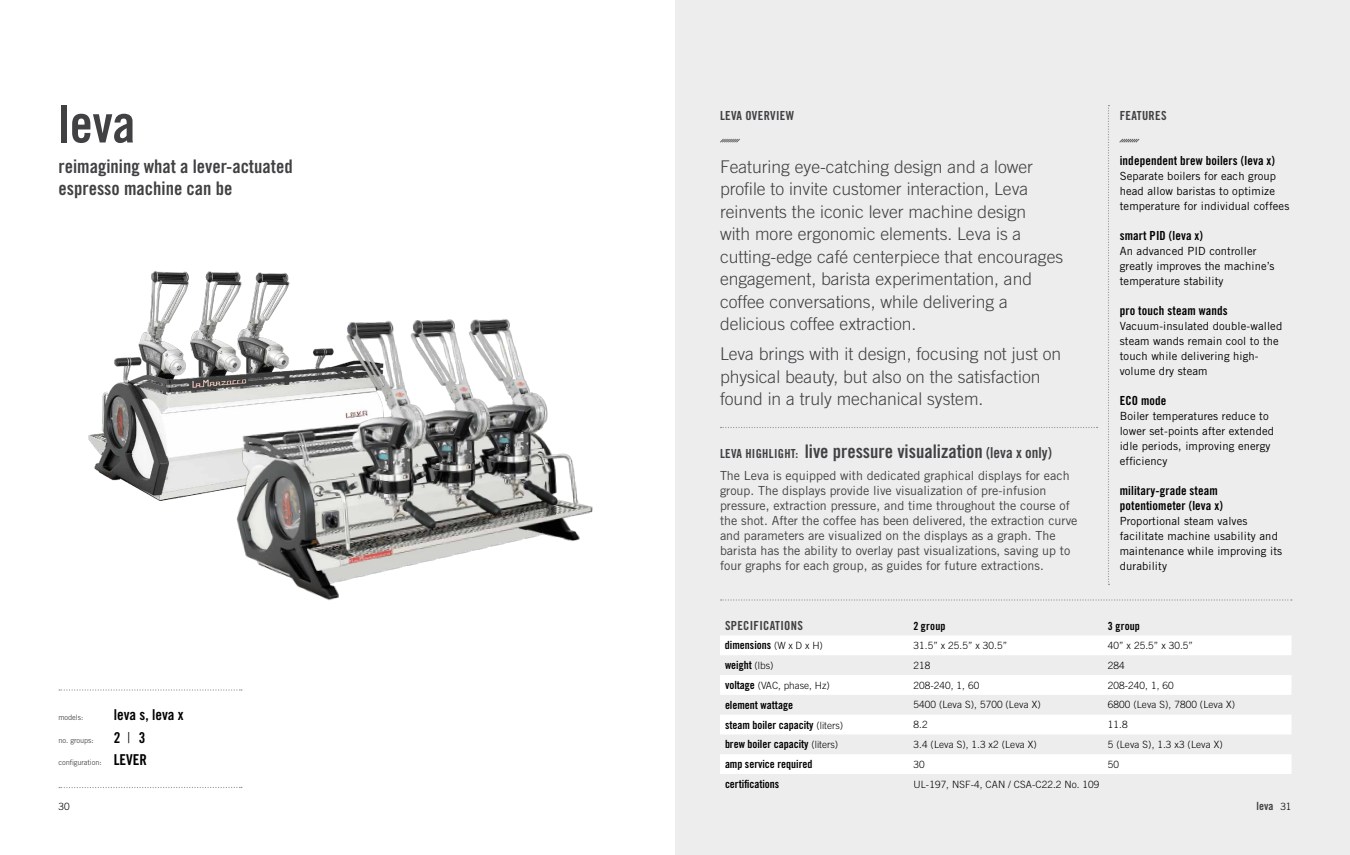
<style>
.page{position:relative;width:1350px;height:855px;background:#fff}
.page>*{position:absolute;margin:0;border:0;box-sizing:border-box;transform-origin:0 0}
.t1{font:52.5px "Trade Gothic LT Std Bd Cn 20";color:#414042}
.t2{font:18.75px/22.5px "Trade Gothic LT Std Bd Cn 20";color:#414042}
.t3{font:300 17.5px/22.5px "Trade Gothic LT Std";color:#414042}
.t4{font:15px/22.5px "Trade Gothic LT Std Bd Cn 20";color:#000}
.t5{font:12.5px/15px "Trade Gothic LT Std";color:#414042}
.t6{font:12.5px/15px "Trade Gothic LT Std Bd Cn 20";letter-spacing:.01em;color:#000}
.t7{font:12.5px "Trade Gothic LT Std Bd Cn 20";letter-spacing:.025em;color:#414042}
.t8{font:11.25px/15px "Trade Gothic LT Std";letter-spacing:.01em;color:#000}
.t9{font:11.25px "Trade Gothic LT Std Bd Cn 20";color:#000}
.t10{font:11.25px "Trade Gothic LT Std Bd Cn 20";color:#414042}
.t11{font:300 10px "Trade Gothic LT Std";letter-spacing:.01em;color:#000}
.t12{font:7.5px "Trade Gothic LT Std";letter-spacing:-.015em;color:#4d4d4f}
.s1{font-family:"Trade Gothic LT Std";font-weight:300}
.s2{font-size:12.5px}
.s3{font-size:15px}
.s4{font-family:"Trade Gothic LT Std";font-weight:300;font-size:10px}
.s5{font-family:"Trade Gothic LT Std Bd Cn 20";font-weight:400;font-size:11.25px}
.s6{font-family:"Trade Gothic LT Std";font-weight:300;font-size:10px;color:#000}
</style>
<div class="page">
<div style="left:675px;top:0;width:675px;height:855px;background:#ededee"></div>
<svg style="left:720px;top:636px;width:571px;height:138px;fill:#fff"></svg>
<svg style="left:721px;top:599px;width:571px;height:2px"></svg>
<img style="left:88px;top:271px;width:202px;height:230px">
<img style="left:179px;top:296px;width:414px;height:304px">
<svg style="left:1108px;top:105px;width:1px;height:480px"></svg>
<svg style="left:59px;top:689px;width:183px;height:2px"></svg>
<svg style="left:59px;top:787px;width:183px;height:1px"></svg>
<svg style="left:720px;top:138px;width:20px;height:5px"></svg>
<svg style="left:1119px;top:138px;width:21px;height:5px"></svg>
<svg style="left:721px;top:427px;width:377px;height:1px"></svg>
<h1 class="t1" style="left:58px;top:92px;width:79px">leva</h1>
<h2 class="t2" style="left:58px;top:154px;width:236px">reimagining what a lever-actuated espresso machine can be</h2>
<p class="t12" style="left:58px;top:713px;width:26px">models:</p>
<p class="t12" style="left:58px;top:735px;width:37px">no. groups:</p>
<p class="t12" style="left:58px;top:758px;width:45px">configuration:</p>
<h3 class="t4" style="left:114px;top:703px;width:71px">leva s, leva x<br>2 <span class="s1">|</span> 3<br>LEVER</h3>
<p class="t7" style="left:720px;top:108px;width:76px">LEVA OVERVIEW</p>
<p class="t3" style="left:720px;top:155px;width:345px">Featuring eye-catching design and a lower profile to invite customer interaction, Leva reinvents the iconic lever machine design<br>with more ergonomic elements. Leva is a cutting-edge café centerpiece that encourages engagement, barista experimentation, and coffee conversations, while delivering a delicious coffee extraction.</p>
<h3 class="t3" style="left:720px;top:342px;width:343px">Leva brings with it design, focusing not just on physical beauty, but also on the satisfaction found in a truly mechanical system.</h3>
<h2 class="t2" style="left:720px;top:439px;width:333px"><span class="s2">LEVA HIGHLIGHT:</span> live pressure visualization <span class="s3">(leva x only)</span></h2>
<p class="t5" style="left:720px;top:468px;width:359px">The Leva is equipped with dedicated graphical displays for each group. The displays provide live visualization of pre-infusion pressure, extraction pressure, and time throughout the course of the shot. After the coffee has been delivered, the extraction curve and parameters are visualized on the displays as a graph. The barista has the ability to overlay past visualizations, saving up to four graphs for each group, as guides for future extractions.</p>
<p class="t7" style="left:1120px;top:108px;width:48px">FEATURES</p>
<p class="t6" style="left:1120px;top:153px;width:157px">independent brew boilers (leva x)</p>
<p class="t8" style="left:1120px;top:168px;width:171px">Separate boilers for each group head allow baristas to optimize temperature for individual coffees</p>
<p class="t6" style="left:1120px;top:228px;width:85px">smart PID (leva x)</p>
<p class="t8" style="left:1120px;top:243px;width:156px">An advanced PID controller greatly improves the machine’s temperature stability</p>
<p class="t6" style="left:1120px;top:303px;width:110px">pro touch steam wands</p>
<p class="t8" style="left:1120px;top:318px;width:164px">Vacuum-insulated double-walled steam wands remain cool to the touch while delivering high&shy;volume dry steam</p>
<p class="t6" style="left:1120px;top:393px;width:48px">ECO mode</p>
<p class="t8" style="left:1120px;top:408px;width:156px">Boiler temperatures reduce to lower set-points after extended idle periods, improving energy efficiency</p>
<p class="t6" style="left:1120px;top:483px;width:105px">military-grade steam potentiometer (leva x)</p>
<p class="t8" style="left:1120px;top:513px;width:164px">Proportional steam valves facilitate machine usability and maintenance while improving its durability</p>
<p class="t7" style="left:725px;top:618px;width:79px">SPECIFICATIONS</p>
<p class="t9" style="left:913px;top:619px;width:34px">2 group</p>
<p class="t9" style="left:1108px;top:619px;width:34px">3 group</p>
<p class="t9" style="left:725px;top:639px;width:99px">dimensions <span class="s4">(W x D x H)</span></p>
<p class="t11" style="left:914px;top:639px;width:95px">31.5” x 25.5” x 30.5”</p>
<p class="t11" style="left:1108px;top:639px;width:87px">40” x 25.5” x 30.5”</p>
<p class="t9" style="left:725px;top:658px;width:50px">weight <span class="s4">(lbs)</span></p>
<p class="t11" style="left:914px;top:659px;width:18px">218</p>
<p class="t11" style="left:1108px;top:659px;width:18px">284</p>
<p class="t11" style="left:725px;top:680px;width:106px"><span class="s5">voltage</span> (VAC, phase, Hz)</p>
<p class="t11" style="left:914px;top:679px;width:67px">208-240, 1, 60</p>
<p class="t11" style="left:1108px;top:679px;width:67px">208-240, 1, 60</p>
<p class="t9" style="left:725px;top:698px;width:70px">element wattage</p>
<p class="t11" style="left:913px;top:699px;width:129px">5400 (Leva S), 5700 (Leva X)</p>
<p class="t11" style="left:1108px;top:699px;width:129px">6800 (Leva S), 7800 (Leva X)</p>
<p class="t9" style="left:725px;top:718px;width:120px">steam boiler capacity <span class="s4">(liters)</span></p>
<p class="t11" style="left:914px;top:719px;width:16px">8.2</p>
<p class="t11" style="left:1108px;top:719px;width:21px">11.8</p>
<p class="t9" style="left:725px;top:738px;width:115px">brew boiler capacity <span class="s4">(liters)</span></p>
<p class="t11" style="left:913px;top:738px;width:125px">3.4 (Leva S), 1.3 x2 (Leva X)</p>
<p class="t11" style="left:1108px;top:738px;width:116px">5 (Leva S), 1.3 x3 (Leva X)</p>
<p class="t9" style="left:725px;top:757px;width:89px">amp service required</p>
<p class="t11" style="left:913px;top:758px;width:13px">30</p>
<p class="t11" style="left:1108px;top:758px;width:13px">50</p>
<p class="t9" style="left:725px;top:777px;width:56px">certifications</p>
<p class="t11" style="left:913px;top:778px;width:187px">UL-197, NSF-4, CAN / CSA-C22.2 No. 109</p>
<p class="t11" style="left:58px;top:801px;width:13px">30</p>
<p class="t10" style="left:1257px;top:799px;width:36px">leva <span class="s6">31</span></p>
</div>
